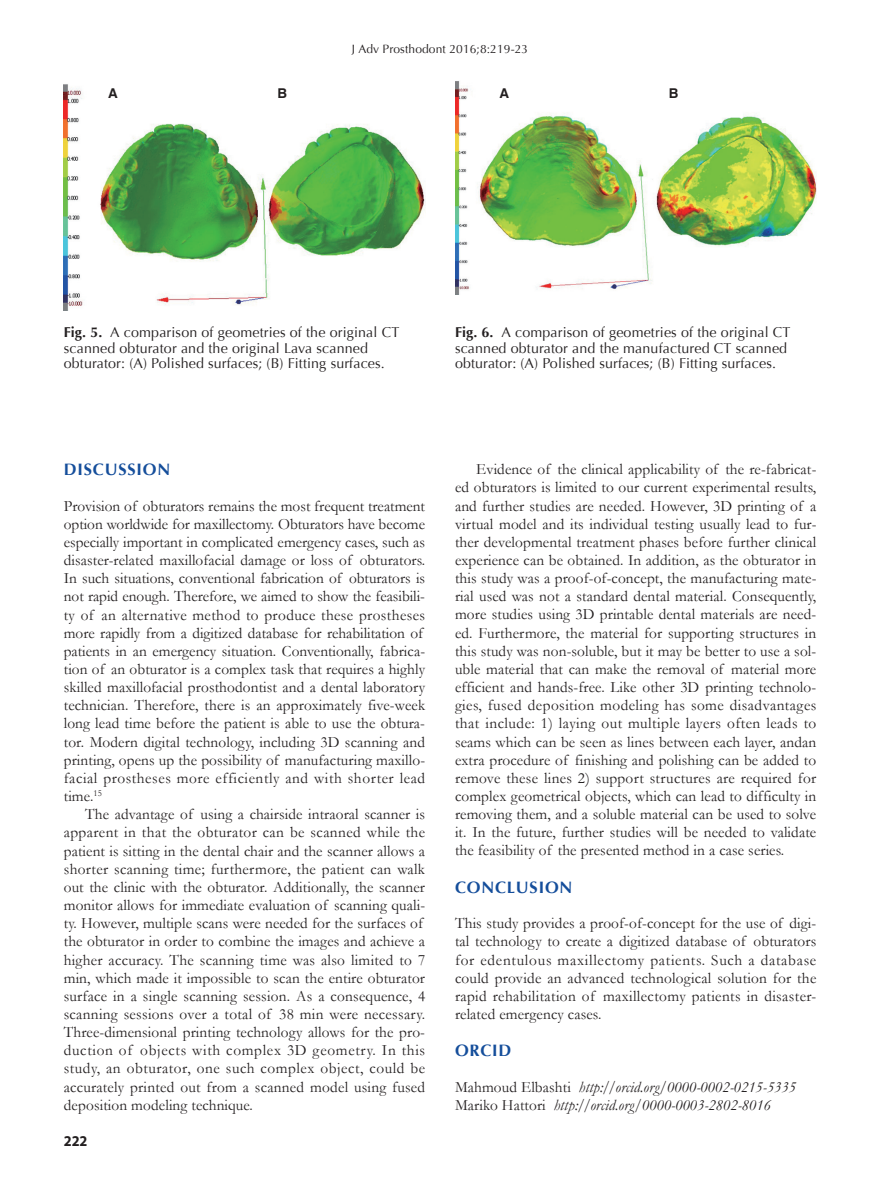
<style>
.page{position:relative;width:893px;height:1191px;background:#fff}
.page>*{position:absolute;margin:0;border:0;box-sizing:border-box;transform-origin:0 0}
.t1{font:700 16.5px "Optima";letter-spacing:.05em;color:#154e9b}
.t2{font:15.75px/18.1px "Garamond";letter-spacing:.01em;color:#231f20}
.t3{font:italic 15.75px/18.1px "Garamond";letter-spacing:.01em;color:#231f20}
.t4{font:700 15px "Myriad Pro";color:#231f20;scale:.95 1}
.t5{font:14.25px/15.8px "Optima";letter-spacing:.01em;color:#231f20}
.t6{font:700 13.5px "Helvetica";color:#231f20}
.t7{font:12px "Optima";letter-spacing:.01em;color:#231f20}
.s1{font-weight:700}
.s2{font-style:normal}
</style>
<div class="page">
<img style="left:64px;top:84px;width:361px;height:227px">
<img style="left:455px;top:81px;width:361px;height:214px">
<p class="t6" style="left:108px;top:85px;width:11px">A</p>
<p class="t6" style="left:277px;top:85px;width:11px">B</p>
<p class="t7" style="left:352px;top:42px;width:178px">J Adv Prosthodont 2016;8:219-23</p>
<p class="t6" style="left:499px;top:85px;width:11px">A</p>
<p class="t6" style="left:669px;top:85px;width:11px">B</p>
<p class="t5" style="left:64px;top:324px;width:337px"><span class="s1">FIG. 5.</span> A comparison of geometries of the original CT scanned obturator and the original Lava scanned obturator: (A) Polished surfaces; (B) Fitting surfaces.</p>
<p class="t5" style="left:455px;top:324px;width:337px"><span class="s1">FIG. 6.</span> A comparison of geometries of the original CT scanned obturator and the manufactured CT scanned obturator: (A) Polished surfaces; (B) Fitting surfaces.</p>
<p class="t1" style="left:64px;top:460px;width:25px">DISCUSSION</p>
<p class="t2" style="left:64px;top:496px;width:363px">Provision of obturators remains the most frequent treatment option worldwide for maxillectomy. Obturators have become especially important in complicated emergency cases, such as disaster-related maxillofacial damage or loss of obturators.<br>In such situations, conventional fabrication of obturators is not rapid enough. Therefore, we aimed to show the feasibili&shy;ty of an alternative method to produce these prostheses more rapidly from a digitized database for rehabilitation of patients in an emergency situation. Conventionally, fabrica&shy;tion of an obturator is a complex task that requires a highly skilled maxillofacial prosthodontist and a dental laboratory technician. Therefore, there is an approximately five-week long lead time before the patient is able to use the obtura&shy;tor. Modern digital technology, including 3D scanning and printing, opens up the possibility of manufacturing maxillo&shy;facial prostheses more efficiently and with shorter lead time.<sup>15</sup></p>
<p class="t2" style="left:64px;top:805px;width:363px;text-indent:21px">The advantage of using a chairside intraoral scanner is apparent in that the obturator can be scanned while the patient is sitting in the dental chair and the scanner allows a shorter scanning time; furthermore, the patient can walk out the clinic with the obturator. Additionally, the scanner monitor allows for immediate evaluation of scanning quali&shy;ty. However, multiple scans were needed for the surfaces of the obturator in order to combine the images and achieve a higher accuracy. The scanning time was also limited to 7 min, which made it impossible to scan the entire obturator surface in a single scanning session. As a consequence, 4 scanning sessions over a total of 38 min were necessary.<br>Three-dimensional printing technology allows for the pro&shy;duction of objects with complex 3D geometry. In this study, an obturator, one such complex object, could be accurately printed out from a scanned model using fused deposition modeling technique.</p>
<p class="t4" style="left:64px;top:1131px;width:26px">222</p>
<p class="t2" style="left:455px;top:460px;width:363px;text-align:justify;text-indent:21px">Evidence of the clinical applicability of the re-fabricat&shy;ed obturators is limited to our current experimental results, and further studies are needed. However, 3D printing of a virtual model and its individual testing usually lead to fur&shy;ther developmental treatment phases before further clinical experience can be obtained. In addition, as the obturator in this study was a proof-of-concept, the manufacturing mate&shy;rial used was not a standard dental material. Consequently, more studies using 3D printable dental materials are need&shy;ed. Furthermore, the material for supporting structures in this study was non-soluble, but it may be better to use a sol&shy;uble material that can make the removal of material more efficient and hands-free. Like other 3D printing technolo&shy;gies, fused deposition modeling has some disadvantages that include: 1) laying out multiple layers often leads to seams which can be seen as lines between each layer, andan extra procedure of finishing and polishing can be added to remove these lines 2) support structures are required for complex geometrical objects, which can lead to difficulty in removing them, and a soluble material can be used to solve it. In the future, further studies will be needed to validate the feasibility of the presented method in a case series.</p>
<p class="t1" style="left:455px;top:877px;width:25px">CONCLUSION</p>
<p class="t2" style="left:455px;top:913px;width:363px;text-align:justify">This study provides a proof-of-concept for the use of digi&shy;tal technology to create a digitized database of obturators for edentulous maxillectomy patients. Such a database could provide an advanced technological solution for the rapid rehabilitation of maxillectomy patients in disaster&shy;related emergency cases.</p>
<p class="t1" style="left:455px;top:1041px;width:58px">ORCID</p>
<p class="t3" style="left:455px;top:1077px;width:343px"><span class="s2">Mahmoud Elbashti</span> http://orcid.org/0000-0002-0215-5335<br><span class="s2">Mariko Hattori</span> http://orcid.org/0000-0003-2802-8016</p>
</div>
